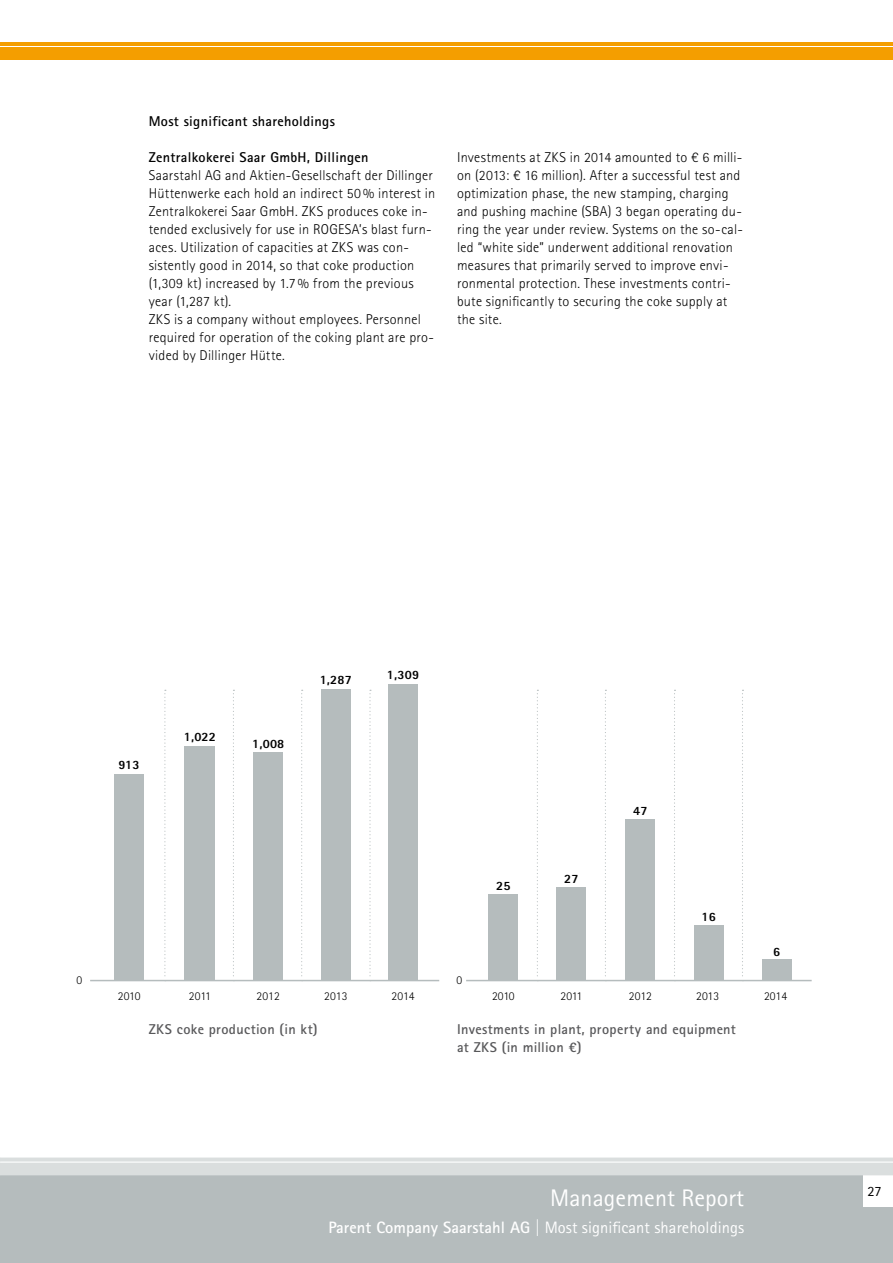
<style>
.page{position:relative;width:893px;height:1263px;background:#fff}
.page>*{position:absolute;margin:0;border:0;box-sizing:border-box;transform-origin:0 0}
.t1{font:24px "Agfa Rotis Sans Serif";letter-spacing:.005em;color:#fff}
.t2{font:16.5px "Agfa Rotis Sans Serif";letter-spacing:.005em;color:#fff}
.t3{font:300 14.25px/18px "Agfa Rotis Sans Serif";letter-spacing:.015em;color:#000}
.t4{font:700 14.25px/18px "Agfa Rotis Sans Serif";letter-spacing:.02em;color:#58585a}
.t5{font:700 14.25px "Agfa Rotis Sans Serif";letter-spacing:.02em;color:#000}
.t6{font:14.25px "Agfa Rotis Sans Serif";color:#000}
.t7{font:800 12.75px "Agfa Rotis Sans Serif";letter-spacing:.015em;color:#000}
.t8{font:300 12px "Agfa Rotis Sans Serif";letter-spacing:.015em;color:#000}
.s1{font-weight:700}
</style>
<div class="page">
<svg style="left:537px;top:690px;width:1px;height:290px"></svg>
<svg style="left:605px;top:690px;width:1px;height:290px"></svg>
<svg style="left:674px;top:690px;width:1px;height:290px"></svg>
<svg style="left:742px;top:690px;width:1px;height:290px"></svg>
<div style="left:556px;top:887px;width:30px;height:93px;background:#b5bcbd"></div>
<hr style="left:466px;top:980px;width:346px;height:1px;background:#b5bcbd">
<div style="left:626px;top:819px;width:29px;height:161px;background:#b5bcbd"></div>
<div style="left:694px;top:925px;width:30px;height:55px;background:#b5bcbd"></div>
<div style="left:762px;top:960px;width:29px;height:20px;background:#b5bcbd"></div>
<div style="left:488px;top:894px;width:30px;height:86px;background:#b5bcbd"></div>
<hr style="left:90px;top:980px;width:349px;height:1px;background:#b5bcbd">
<svg style="left:233px;top:690px;width:1px;height:290px"></svg>
<svg style="left:164px;top:690px;width:2px;height:290px"></svg>
<svg style="left:301px;top:690px;width:2px;height:290px"></svg>
<svg style="left:369px;top:690px;width:2px;height:290px"></svg>
<div style="left:321px;top:689px;width:30px;height:291px;background:#b5bcbd"></div>
<div style="left:185px;top:746px;width:30px;height:235px;background:#b5bcbd"></div>
<div style="left:253px;top:752px;width:30px;height:228px;background:#b5bcbd"></div>
<div style="left:114px;top:774px;width:30px;height:207px;background:#b5bcbd"></div>
<div style="left:388px;top:684px;width:30px;height:296px;background:#b5bcbd"></div>
<div style="left:0;top:1173px;width:893px;height:90px;background:#b5bcbd"></div>
<div style="left:863px;top:1175px;width:30px;height:31px;background:#fff"></div>
<svg style="left:0;top:1158px;width:893px;height:17px;background:#dce0e0"></svg>
<div style="left:0;top:47px;width:893px;height:13px;background:#f49e00"></div>
<hr style="left:0;top:42px;width:893px;height:4px;background:#f49e00">
<p class="t5" style="left:149px;top:112px;width:188px">Most significant shareholdings</p>
<p class="t5" style="left:149px;top:148px;width:221px">Zentralkokerei Saar GmbH, Dillingen</p>
<p class="t3" style="left:149px;top:166px;width:288px">Saarstahl AG and Aktien-Gesellschaft der Dillinger Hüttenwerke each hold an indirect 50% interest in Zentralkokerei Saar GmbH. ZKS produces coke in&shy;tended exclusively for use in ROGESA’s blast furn&shy;aces. Utilization of capacities at ZKS was con&shy;sistently good in 2014, so that coke production (1,309 kt) increased by 1.7% from the previous year (1,287 kt).<br>ZKS is a company without employees. Personnel required for operation of the coking plant are pro&shy;vided by Dillinger Hütte.</p>
<p class="t3" style="left:457px;top:148px;width:287px">Investments at ZKS in 2014 amounted to € 6 milli&shy;on (2013: € 16 million). After a successful test and optimization phase, the new stamping, charging and pushing machine (SBA) 3 began operating du&shy;ring the year under review. Systems on the so-cal&shy;led “white side” underwent additional renovation measures that primarily served to improve envi&shy;ronmental protection. These investments contri&shy;bute significantly to securing the coke supply at the site.</p>
<p class="t7" style="left:118px;top:757px;width:23px">913</p>
<p class="t7" style="left:184px;top:729px;width:33px">1,022</p>
<p class="t7" style="left:252px;top:735px;width:34px">1,008</p>
<p class="t7" style="left:320px;top:671px;width:34px">1,287</p>
<p class="t7" style="left:387px;top:666px;width:34px">1,309</p>
<p class="t8" style="left:77px;top:973px;width:7px">0</p>
<p class="t8" style="left:118px;top:989px;width:24px">2010</p>
<p class="t8" style="left:189px;top:989px;width:23px">2011</p>
<p class="t8" style="left:257px;top:989px;width:25px">2012</p>
<p class="t8" style="left:324px;top:989px;width:25px">2013</p>
<p class="t4" style="left:149px;top:1020px;width:170px">ZKS coke production (in kt)</p>
<p class="t8" style="left:392px;top:989px;width:25px">2014</p>
<p class="t8" style="left:457px;top:973px;width:7px">0</p>
<p class="t7" style="left:496px;top:878px;width:16px">25</p>
<p class="t7" style="left:564px;top:870px;width:16px">27</p>
<p class="t7" style="left:633px;top:803px;width:16px">47</p>
<p class="t7" style="left:702px;top:909px;width:16px">16</p>
<p class="t8" style="left:492px;top:989px;width:24px">2010</p>
<p class="t8" style="left:560px;top:989px;width:23px">2011</p>
<p class="t8" style="left:629px;top:989px;width:25px">2012</p>
<p class="t8" style="left:696px;top:989px;width:25px">2013</p>
<p class="t4" style="left:457px;top:1020px;width:280px">Investments in plant, property and equipment at ZKS (in million €)</p>
<p class="t7" style="left:773px;top:944px;width:9px">6</p>
<p class="t8" style="left:764px;top:989px;width:25px">2014</p>
<h1 class="t1" style="left:550px;top:1183px;width:195px">Management Report</h1>
<p class="t2" style="left:329px;top:1217px;width:417px"><span class="s1">Parent Company Saarstahl AG</span> | Most significant shareholdings</p>
<p class="t6" style="left:867px;top:1182px;width:16px">27</p>
</div>
